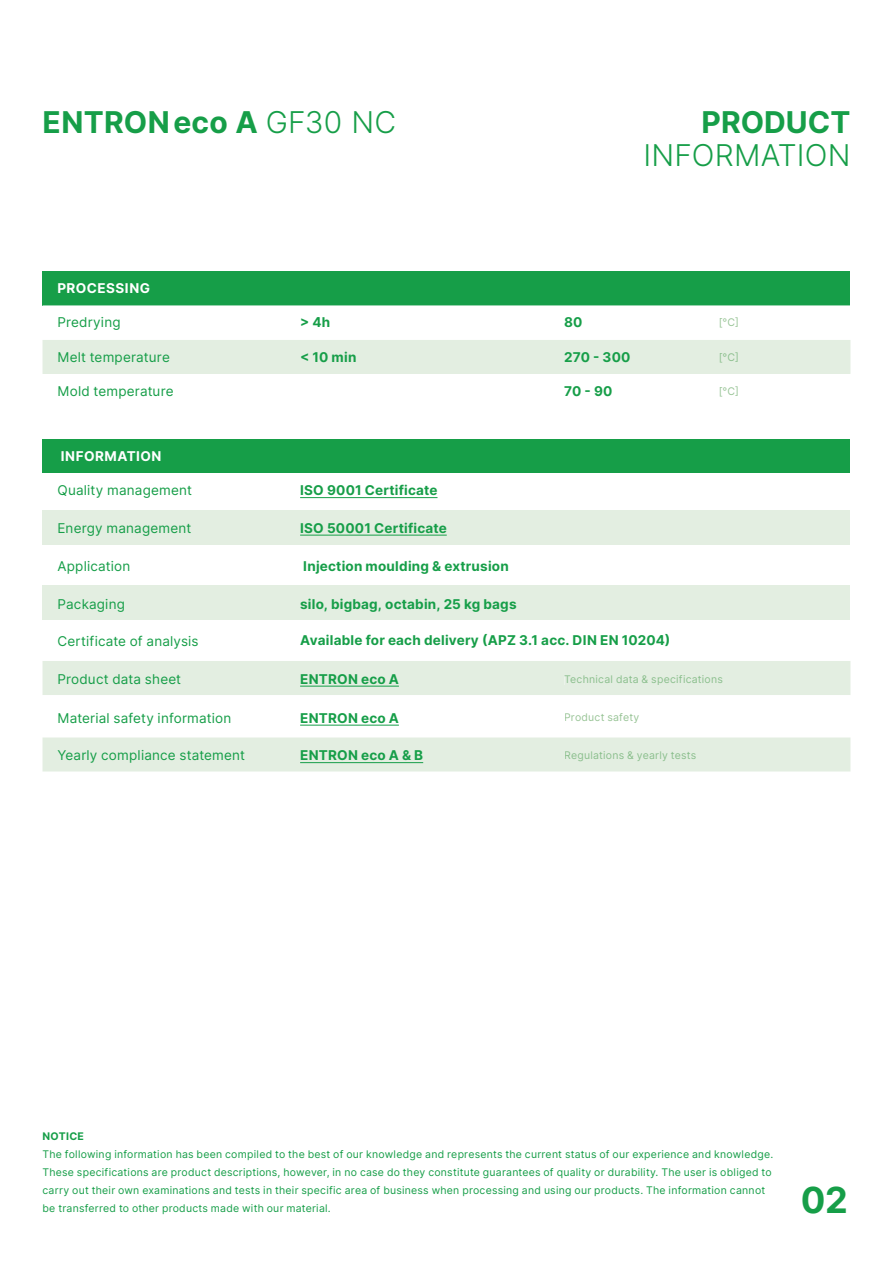
<style>
.page{position:relative;width:893px;height:1263px;background:#fff}
.page>*{position:absolute;margin:0;border:0;box-sizing:border-box;transform-origin:0 0}
.t1{font:700 36px "Inter";color:#169e48}
.t2{font:700 30px "Inter";letter-spacing:.005em;color:#169e48}
.t3{font:300 30px "Inter";letter-spacing:.005em;color:#169e48}
.t4{font:700 13.5px "Inter";letter-spacing:.015em;color:#169e48}
.t5{font:13.5px "Inter";letter-spacing:.015em;color:#169e48}
.t6{font:700 13.5px "Inter";letter-spacing:.04em;color:#fff}
.t7{font:10.5px/18px "Inter";letter-spacing:.025em;color:#169e48}
.t8{font:10.5px "Inter";letter-spacing:.02em;color:#8bbf8d}
.t9{font:10.5px "Inter";letter-spacing:.02em;color:#98c496}
.t10{font:700 10.5px "Inter";letter-spacing:.03em;color:#169e48}
.s1{font-weight:300}
</style>
<div class="page">
<div style="left:43px;top:271px;width:807px;height:34px;background:#169e48"></div>
<svg style="left:43px;top:305px;width:807px;height:69px"></svg>
<div style="left:720px;top:318px;width:18px;height:10px;background:#fff"></div>
<div style="left:720px;top:352px;width:18px;height:10px;background:#e3eee1"></div>
<div style="left:43px;top:439px;width:807px;height:34px;background:#169e48"></div>
<div style="left:43px;top:511px;width:807px;height:34px;background:#e3eee1"></div>
<div style="left:43px;top:586px;width:807px;height:34px;background:#e3eee1"></div>
<hr style="left:300px;top:497px;width:137px;height:1px;background:#169e48">
<hr style="left:300px;top:535px;width:147px;height:1px;background:#169e48">
<svg style="left:43px;top:661px;width:807px;height:110px"></svg>
<hr style="left:300px;top:686px;width:99px;height:1px;background:#169e48">
<hr style="left:300px;top:725px;width:99px;height:1px;background:#169e48">
<div style="left:565px;top:675px;width:157px;height:10px;background:#e3eee1"></div>
<hr style="left:300px;top:762px;width:123px;height:1px;background:#169e48">
<div style="left:565px;top:751px;width:131px;height:10px;background:#e3eee1"></div>
<div style="left:565px;top:713px;width:74px;height:10px;background:#fff"></div>
<h2 class="t2" style="left:43px;top:101px;width:355px">ENTRONeco A <span class="s1">GF30 NC</span></h2>
<p class="t6" style="left:58px;top:279px;width:94px">PROCESSING</p>
<p class="t5" style="left:58px;top:313px;width:65px">Predrying</p>
<p class="t5" style="left:58px;top:347px;width:114px">Melt temperature</p>
<p class="t5" style="left:58px;top:382px;width:118px">Mold temperature</p>
<p class="t6" style="left:61px;top:447px;width:102px">INFORMATION</p>
<p class="t4" style="left:300px;top:313px;width:32px">&gt; 4h</p>
<p class="t4" style="left:300px;top:347px;width:58px">&lt; 10 min</p>
<h2 class="t2" style="left:702px;top:101px;width:150px">PRODUCT</h2>
<h2 class="t3" style="left:644px;top:134px;width:208px">INFORMATION</h2>
<p class="t4" style="left:564px;top:313px;width:20px">80</p>
<p class="t4" style="left:564px;top:347px;width:68px">270 - 300</p>
<p class="t4" style="left:564px;top:382px;width:50px">70 - 90</p>
<p class="t9" style="left:719px;top:315px;width:22px">[°C]</p>
<p class="t8" style="left:719px;top:349px;width:22px">[°C]</p>
<p class="t9" style="left:719px;top:384px;width:22px">[°C]</p>
<p class="t5" style="left:58px;top:481px;width:136px">Quality management</p>
<p class="t5" style="left:58px;top:518px;width:135px">Energy management</p>
<p class="t5" style="left:58px;top:557px;width:74px">Application</p>
<p class="t5" style="left:58px;top:594px;width:69px">Packaging</p>
<p class="t5" style="left:58px;top:632px;width:143px">Certificate of analysis</p>
<p class="t5" style="left:58px;top:669px;width:125px">Product data sheet</p>
<p class="t5" style="left:58px;top:708px;width:175px">Material safety information</p>
<p class="t4" style="left:300px;top:481px;width:139px">ISO 9001 Certificate</p>
<p class="t4" style="left:300px;top:518px;width:148px">ISO 50001 Certificate</p>
<p class="t4" style="left:303px;top:557px;width:207px">Injection moulding &amp; extrusion</p>
<p class="t4" style="left:300px;top:594px;width:218px">silo, bigbag, octabin, 25 kg bags</p>
<p class="t4" style="left:300px;top:630px;width:372px">Available for each delivery (APZ 3.1 acc. DIN EN 10204)</p>
<p class="t4" style="left:300px;top:669px;width:100px">ENTRON eco A</p>
<p class="t4" style="left:300px;top:708px;width:100px">ENTRON eco A</p>
<p class="t8" style="left:564px;top:671px;width:160px">Technical data &amp; specifications</p>
<p class="t9" style="left:564px;top:709px;width:77px">Product safety</p>
<p class="t5" style="left:58px;top:746px;width:189px">Yearly compliance statement</p>
<p class="t4" style="left:300px;top:746px;width:125px">ENTRON eco A &amp; B</p>
<p class="t8" style="left:564px;top:748px;width:134px">Regulations &amp; yearly tests</p>
<p class="t10" style="left:43px;top:1129px;width:43px">NOTICE</p>
<p class="t7" style="left:43px;top:1145px;width:732px">The following information has been compiled to the best of our knowledge and represents the current status of our experience and knowledge.<br>These specifications are product descriptions, however, in no case do they constitute guarantees of quality or durability. The user is obliged to carry out their own examinations and tests in their specific area of business when processing and using our products. The information cannot be transferred to other products made with our material.</p>
<h1 class="t1" style="left:801px;top:1174px;width:49px">02</h1>
</div>
